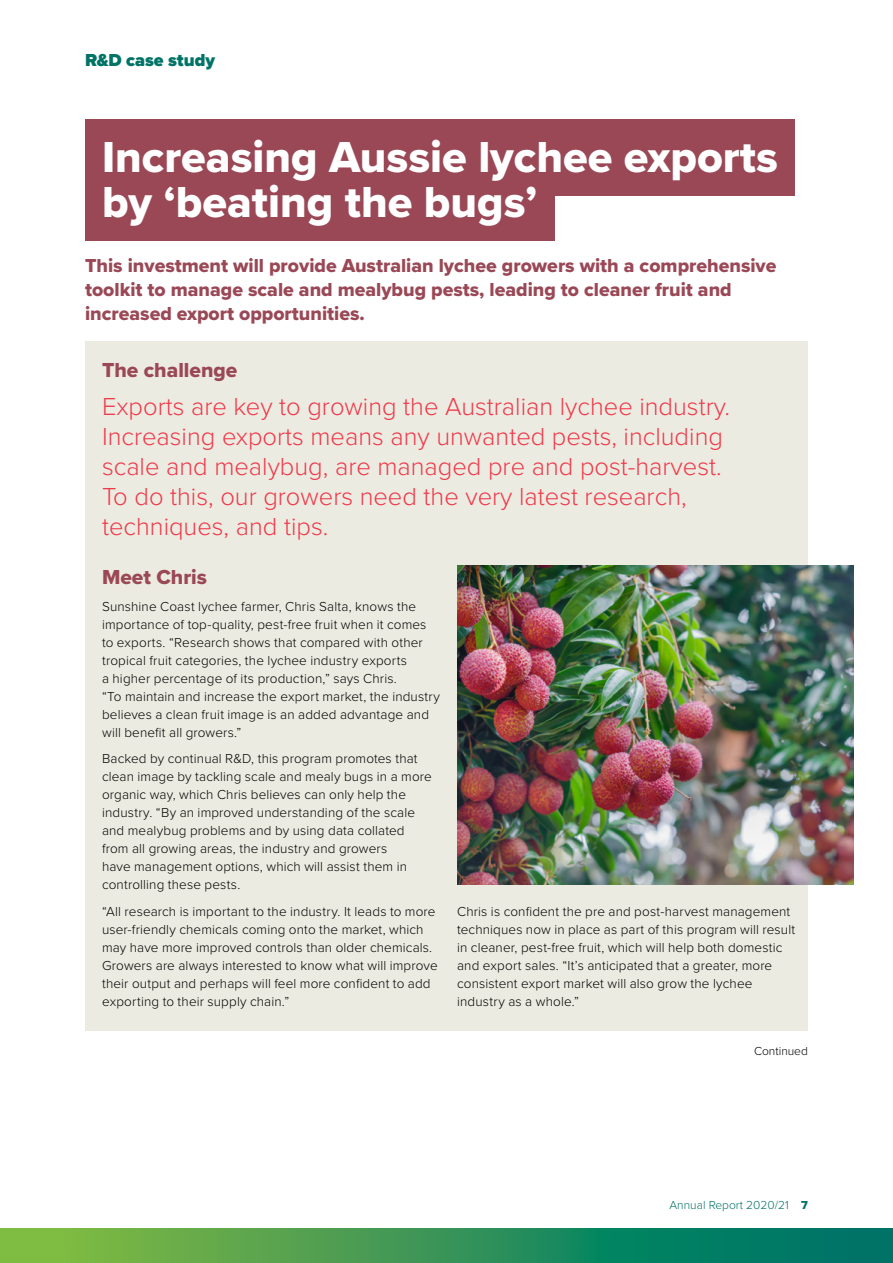
<style>
.page{position:relative;width:893px;height:1263px;background:#fff}
.page>*{position:absolute;margin:0;border:0;box-sizing:border-box;transform-origin:0 0}
.t1{font:45px/45px "Proxima Nova Extrabld";color:#fff}
.t2{font:300 25.5px/30px "Proxima Nova";color:#ef3a4c}
.t3{font:21px "Proxima Nova Extrabld";color:#9a4856}
.t4{font:19.5px/24px "Proxima Nova Extrabld";color:#9a4856}
.t5{font:900 18px "Proxima Nova";letter-spacing:-.005em;color:#007367}
.t6{font:300 13.5px/18px "Proxima Nova";letter-spacing:.01em;color:#000}
.t7{font:300 12px "Proxima Nova";color:#007367}
.t8{font:300 12px "Proxima Nova";color:#000}
.s1{font-family:"Proxima Nova Extrabld";font-weight:400}
</style>
<div class="page">
<svg style="left:0;top:1229px;width:893px;height:34px;background:#369556"></svg>
<div style="left:85px;top:342px;width:723px;height:689px;background:#ecebe1"></div>
<div style="left:85px;top:119px;width:710px;height:76px;background:#9a4856"></div>
<div style="left:85px;top:164px;width:469px;height:76px;background:#9a4856"></div>
<img style="left:457px;top:566px;width:397px;height:318px">
<h3 class="t5" style="left:85px;top:46px;width:131px">R&amp;D case study</h3>
<h1 class="t1" style="left:102px;top:134px;width:677px">Increasing Aussie lychee exports by ‘beating the bugs’</h1>
<h3 class="t4" style="left:85px;top:253px;width:693px">This investment will provide Australian lychee growers with a comprehensive toolkit to manage scale and mealybug pests, leading to cleaner fruit and increased export opportunities.</h3>
<h3 class="t3" style="left:102px;top:354px;width:137px">The challenge</h3>
<p class="t2" style="left:102px;top:390px;width:630px">Exports are key to growing the Australian lychee industry.<br>Increasing exports means any unwanted pests, including scale and mealybug, are managed pre and post-harvest.<br>To do this, our growers need the very latest research, techniques, and tips.</p>
<h3 class="t3" style="left:102px;top:561px;width:106px">Meet Chris</h3>
<p class="t6" style="left:102px;top:596px;width:340px">Sunshine Coast lychee farmer, Chris Salta, knows the importance of top-quality, pest-free fruit when it comes to exports. “Research shows that compared with other tropical fruit categories, the lychee industry exports<br>a higher percentage of its production,” says Chris.<br>“To maintain and increase the export market, the industry believes a clean fruit image is an added advantage and will benefit all growers.”</p>
<p class="t6" style="left:102px;top:749px;width:331px">Backed by continual R&amp;D, this program promotes that clean image by tackling scale and mealy bugs in a more organic way, which Chris believes can only help the industry. “By an improved understanding of the scale and mealybug problems and by using data collated from all growing areas, the industry and growers<br>have management options, which will assist them in controlling these pests.</p>
<p class="t6" style="left:102px;top:901px;width:337px">“All research is important to the industry. It leads to more user-friendly chemicals coming onto the market, which may have more improved controls than older chemicals.<br>Growers are always interested to know what will improve their output and perhaps will feel more confident to add exporting to their supply chain.”</p>
<p class="t6" style="left:457px;top:901px;width:340px">Chris is confident the pre and post-harvest management techniques now in place as part of this program will result in cleaner, pest-free fruit, which will help both domestic and export sales. “It’s anticipated that a greater, more consistent export market will also grow the lychee industry as a whole.”</p>
<p class="t8" style="left:754px;top:1042px;width:55px">Continued</p>
<p class="t7" style="left:669px;top:1196px;width:140px">Annual Report 2020/21 <span class="s1">7</span></p>
</div>
